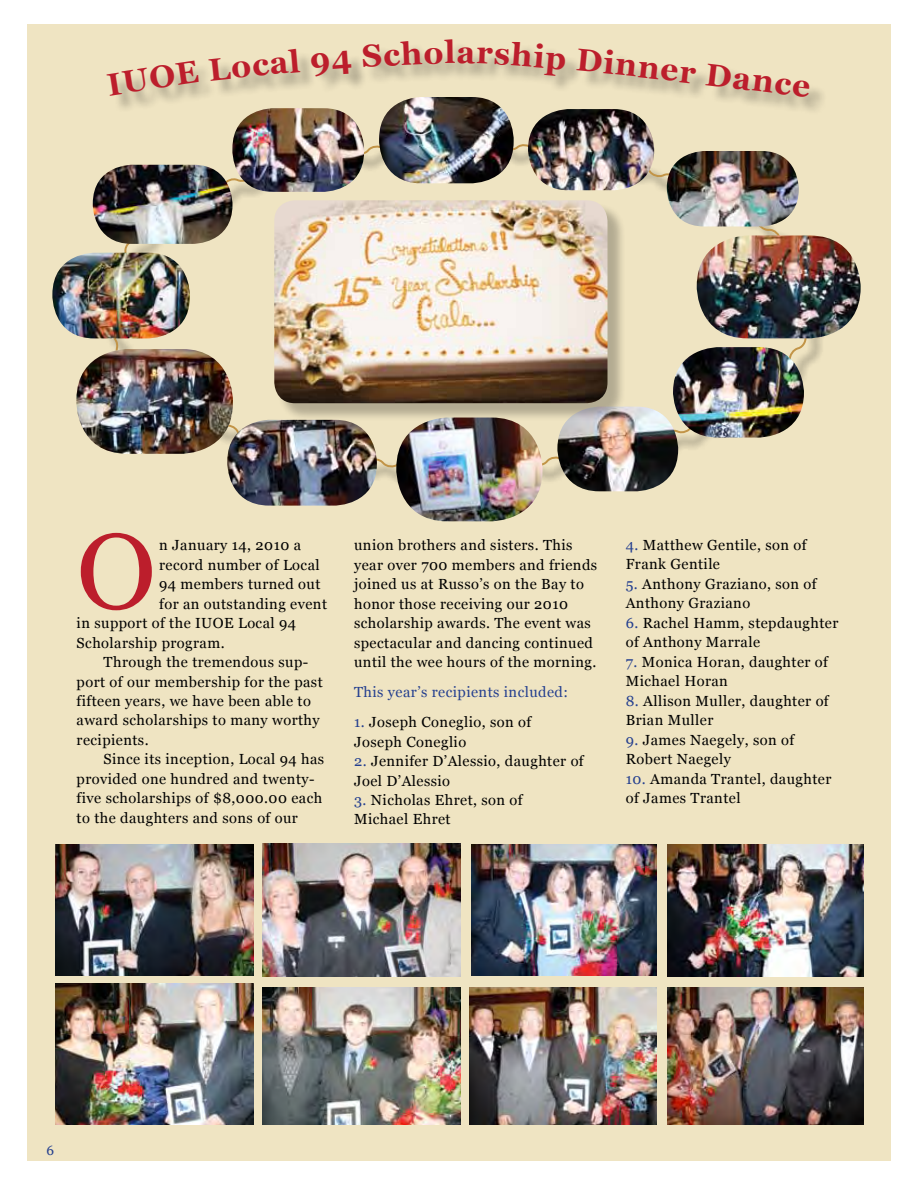
<style>
.page{position:relative;width:918px;height:1188px;background:#fff}
.page>*{position:absolute;margin:0;border:0;box-sizing:border-box;transform-origin:0 0}
.t1{font:106.65px "Georgia";color:#bc1e2c}
.t2{font:700 31.5px "Georgia";color:#bc1e2c}
.t3{font:14.7px/19.5px "Georgia";letter-spacing:.03em;color:#000}
.t4{font:14.7px "Georgia";letter-spacing:.03em;color:#25408f}
.t5{font:13.5px "Georgia";color:#25408f}
.s1{color:#25408f}
</style>
<div class="page">
<div style="left:27px;top:25px;width:864px;height:1136px;background:#efe4c2"></div>
<img style="left:55px;top:844px;width:198px;height:131px">
<img style="left:263px;top:844px;width:198px;height:133px">
<img style="left:263px;top:987px;width:198px;height:137px">
<img style="left:667px;top:844px;width:197px;height:133px">
<img style="left:667px;top:987px;width:197px;height:137px">
<img style="left:470px;top:987px;width:186px;height:137px">
<img style="left:472px;top:844px;width:184px;height:131px">
<img style="left:55px;top:984px;width:198px;height:140px">
<svg style="left:101px;top:144px;width:713px;height:329px"></svg>
<img style="left:667px;top:151px;width:132px;height:75px">
<img style="left:697px;top:235px;width:164px;height:103px">
<img style="left:673px;top:347px;width:131px;height:91px">
<img style="left:557px;top:407px;width:121px;height:84px">
<img style="left:232px;top:115px;width:132px;height:77px">
<img style="left:227px;top:420px;width:150px;height:86px">
<img style="left:396px;top:422px;width:146px;height:99px">
<div style="left:277px;top:203px;width:348px;height:219px;background:#000;opacity:.25"></div>
<img style="left:274px;top:200px;width:334px;height:203px">
<img style="left:528px;top:115px;width:126px;height:75px">
<img style="left:379px;top:115px;width:135px;height:68px">
<img style="left:76px;top:349px;width:157px;height:105px">
<img style="left:93px;top:165px;width:139px;height:79px">
<img style="left:52px;top:253px;width:138px;height:85px">
<div style="left:109px;top:41px;width:718px;height:74px;background:#000;opacity:.32"></div>
<svg style="left:109px;top:60px;width:90px;height:35px"></svg>
<svg style="left:209px;top:56px;width:42px;height:24px"></svg>
<svg style="left:332px;top:41px;width:123px;height:34px"></svg>
<svg style="left:477px;top:41px;width:89px;height:35px"></svg>
<h2 class="t2" style="left:250px;top:45px;width:80px;rotate:-5deg">cal 9</h2>
<h2 class="t2" style="left:457px;top:32px;width:21px">a</h2>
<h2 class="t2" style="left:579px;top:39px;width:85px;rotate:6deg">Dinn</h2>
<h2 class="t2" style="left:663px;top:48px;width:152px;rotate:7deg">er Dance</h2>
<h1 class="t1" style="left:77px;top:507px;width:81px">O</h1>
<p class="t3" style="left:159px;top:536px;width:143px">n January 14, 2010 a</p>
<p class="t3" style="left:159px;top:555px;width:162px">record number of Local</p>
<p class="t3" style="left:159px;top:575px;width:163px">94 members turned out</p>
<p class="t3" style="left:159px;top:594px;width:169px">for an outstanding event</p>
<p class="t3" style="left:77px;top:614px;width:221px">in support of the IUOE Local 94</p>
<p class="t3" style="left:77px;top:633px;width:149px">Scholarship program.</p>
<p class="t3" style="left:104px;top:653px;width:206px">Through the tremendous sup-</p>
<p class="t3" style="left:77px;top:672px;width:248px">port of our membership for the past</p>
<p class="t3" style="left:77px;top:691px;width:236px">fifteen years, we have been able to</p>
<p class="t3" style="left:77px;top:711px;width:245px">award scholarships to many worthy</p>
<p class="t3" style="left:77px;top:730px;width:74px">recipients.</p>
<p class="t3" style="left:104px;top:750px;width:222px">Since its inception, Local 94 has</p>
<p class="t3" style="left:77px;top:769px;width:239px">provided one hundred and twenty-</p>
<p class="t3" style="left:77px;top:789px;width:247px">five scholarships of $8,000.00 each</p>
<p class="t3" style="left:77px;top:808px;width:223px">to the daughters and sons of our</p>
<p class="t3" style="left:354px;top:536px;width:245px">union brothers and sisters. This year over 700 members and friends joined us at Russo’s on the Bay to honor those receiving our 2010 scholarship awards. The event was spectacular and dancing continued until the wee hours of the morning.</p>
<p class="t4" style="left:354px;top:683px;width:215px">This year’s recipients included:</p>
<p class="t3" style="left:354px;top:713px;width:179px"><span class="s1">1.</span> Joseph Coneglio, son of<br>Joseph Coneglio</p>
<p class="t3" style="left:354px;top:752px;width:231px"><span class="s1">2.</span> Jennifer D’Alessio, daughter of<br>Joel D’Alessio</p>
<p class="t3" style="left:354px;top:790px;width:170px"><span class="s1">3.</span> Nicholas Ehret, son of<br>Michael Ehret</p>
<p class="t3" style="left:626px;top:535px;width:182px"><span class="s1">4.</span> Matthew Gentile, son of<br>Frank Gentile</p>
<p class="t3" style="left:626px;top:574px;width:192px"><span class="s1">5.</span> Anthony Graziano, son of<br>Anthony Graziano</p>
<p class="t3" style="left:626px;top:613px;width:214px"><span class="s1">6.</span> Rachel Hamm, stepdaughter of Anthony Marrale</p>
<p class="t3" style="left:626px;top:652px;width:204px"><span class="s1">7.</span> Monica Horan, daughter of<br>Michael Horan</p>
<p class="t3" style="left:626px;top:691px;width:205px"><span class="s1">8.</span> Allison Muller, daughter of<br>Brian Muller</p>
<p class="t3" style="left:626px;top:730px;width:170px"><span class="s1">9.</span> James Naegely, son of<br>Robert Naegely</p>
<p class="t3" style="left:626px;top:769px;width:207px"><span class="s1">10.</span> Amanda Trantel, daughter of James Trantel</p>
<p class="t5" style="left:47px;top:1142px;width:9px">6</p>
</div>
